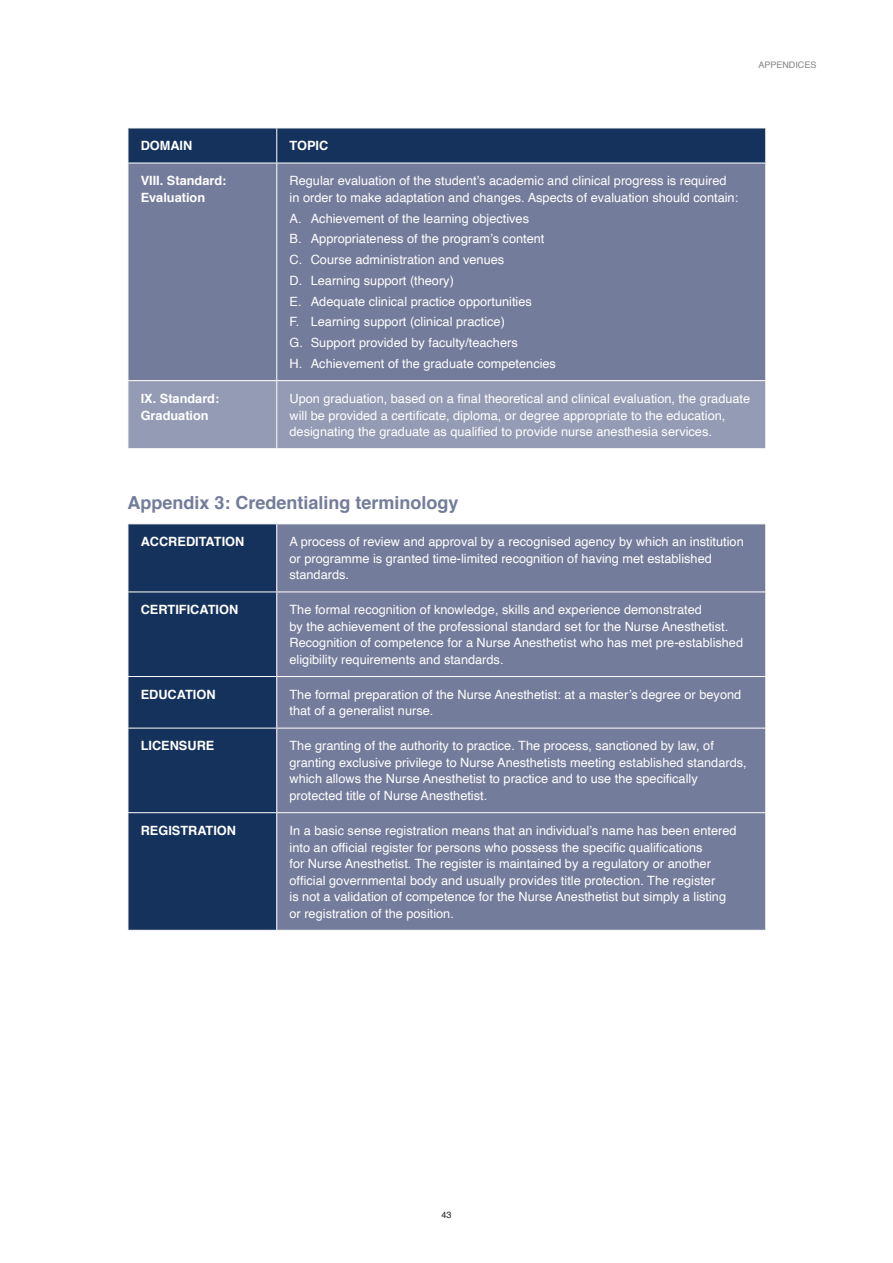
<style>
.page{position:relative;width:893px;height:1263px;background:#fff}
.page>*{position:absolute;margin:0;border:0;box-sizing:border-box;transform-origin:0 0}
.t1{font:700 18px "Helvetica";color:#747c9b}
.t2{font:12.75px/16.5px "Helvetica";color:#fff}
.t3{font:700 12.75px/16.5px "Helvetica";color:#fff}
.t4{font:9px "Helvetica";color:#808285}
.t5{font:9px "Helvetica";color:#231f20}
</style>
<div class="page">
<div style="left:129px;top:129px;width:636px;height:34px;background:#14325b"></div>
<div style="left:129px;top:164px;width:636px;height:216px;background:#747c9b"></div>
<div style="left:129px;top:381px;width:636px;height:67px;background:#949bb5"></div>
<hr style="left:276px;top:128px;width:1px;height:35px;background:#fff">
<hr style="left:276px;top:163px;width:1px;height:217px;background:#fff">
<hr style="left:276px;top:381px;width:1px;height:67px;background:#fff">
<div style="left:129px;top:524px;width:147px;height:406px;background:#14325b"></div>
<div style="left:277px;top:524px;width:488px;height:406px;background:#747c9b"></div>
<hr style="left:128px;top:591px;width:149px;height:1px;background:#fff">
<hr style="left:277px;top:591px;width:489px;height:1px;background:#fff">
<hr style="left:128px;top:676px;width:149px;height:1px;background:#fff">
<hr style="left:277px;top:676px;width:489px;height:1px;background:#fff">
<hr style="left:128px;top:728px;width:149px;height:1px;background:#fff">
<hr style="left:277px;top:728px;width:489px;height:1px;background:#fff">
<hr style="left:128px;top:812px;width:149px;height:1px;background:#fff">
<hr style="left:277px;top:812px;width:489px;height:1px;background:#fff">
<p class="t4" style="left:758px;top:58px;width:60px">APPENDICES</p>
<p class="t3" style="left:141px;top:138px;width:53px">DOMAIN</p>
<p class="t3" style="left:290px;top:138px;width:40px">TOPIC</p>
<p class="t3" style="left:141px;top:173px;width:87px">VIII. Standard:<br>Evaluation</p>
<p class="t2" style="left:290px;top:173px;width:450px">Regular evaluation of the student’s academic and clinical progress is required in order to make adaptation and changes. Aspects of evaluation should contain:</p>
<p class="t2" style="left:290px;top:208px;width:268px;line-height:20.7px">A. Achievement of the learning objectives<br>B. Appropriateness of the program’s content C. Course administration and venues<br>D. Learning support (theory)<br>E. Adequate clinical practice opportunities<br>F. Learning support (clinical practice)<br>G. Support provided by faculty/teachers<br>H. Achievement of the graduate competencies</p>
<p class="t3" style="left:141px;top:390px;width:80px">IX. Standard:<br>Graduation</p>
<p class="t2" style="left:290px;top:391px;width:462px">Upon graduation, based on a final theoretical and clinical evaluation, the graduate will be provided a certificate, diploma, or degree appropriate to the education, designating the graduate as qualified to provide nurse anesthesia services.</p>
<h1 class="t1" style="left:128px;top:488px;width:333px">Appendix 3: Credentialing terminology</h1>
<p class="t3" style="left:141px;top:534px;width:105px">ACCREDITATION</p>
<p class="t2" style="left:290px;top:534px;width:456px">A process of review and approval by a recognised agency by which an institution or programme is granted time-limited recognition of having met established standards.</p>
<p class="t3" style="left:141px;top:602px;width:99px">CERTIFICATION</p>
<p class="t2" style="left:290px;top:602px;width:455px">The formal recognition of knowledge, skills and experience demonstrated<br>by the achievement of the professional standard set for the Nurse Anesthetist.<br>Recognition of competence for a Nurse Anesthetist who has met pre-established eligibility requirements and standards.</p>
<p class="t3" style="left:141px;top:686px;width:76px">EDUCATION</p>
<p class="t2" style="left:290px;top:686px;width:453px">The formal preparation of the Nurse Anesthetist: at a master’s degree or beyond that of a generalist nurse.</p>
<p class="t3" style="left:141px;top:738px;width:75px">LICENSURE</p>
<p class="t2" style="left:290px;top:738px;width:459px">The granting of the authority to practice. The process, sanctioned by law, of granting exclusive privilege to Nurse Anesthetists meeting established standards, which allows the Nurse Anesthetist to practice and to use the specifically protected title of Nurse Anesthetist.</p>
<p class="t3" style="left:141px;top:822px;width:97px">REGISTRATION</p>
<p class="t2" style="left:290px;top:823px;width:448px">In a basic sense registration means that an individual’s name has been entered into an official register for persons who possess the specific qualifications<br>for Nurse Anesthetist. The register is maintained by a regulatory or another official governmental body and usually provides title protection. The register<br>is not a validation of competence for the Nurse Anesthetist but simply a listing or registration of the position.</p>
<p class="t5" style="left:441px;top:1207px;width:12px">43</p>
</div>
